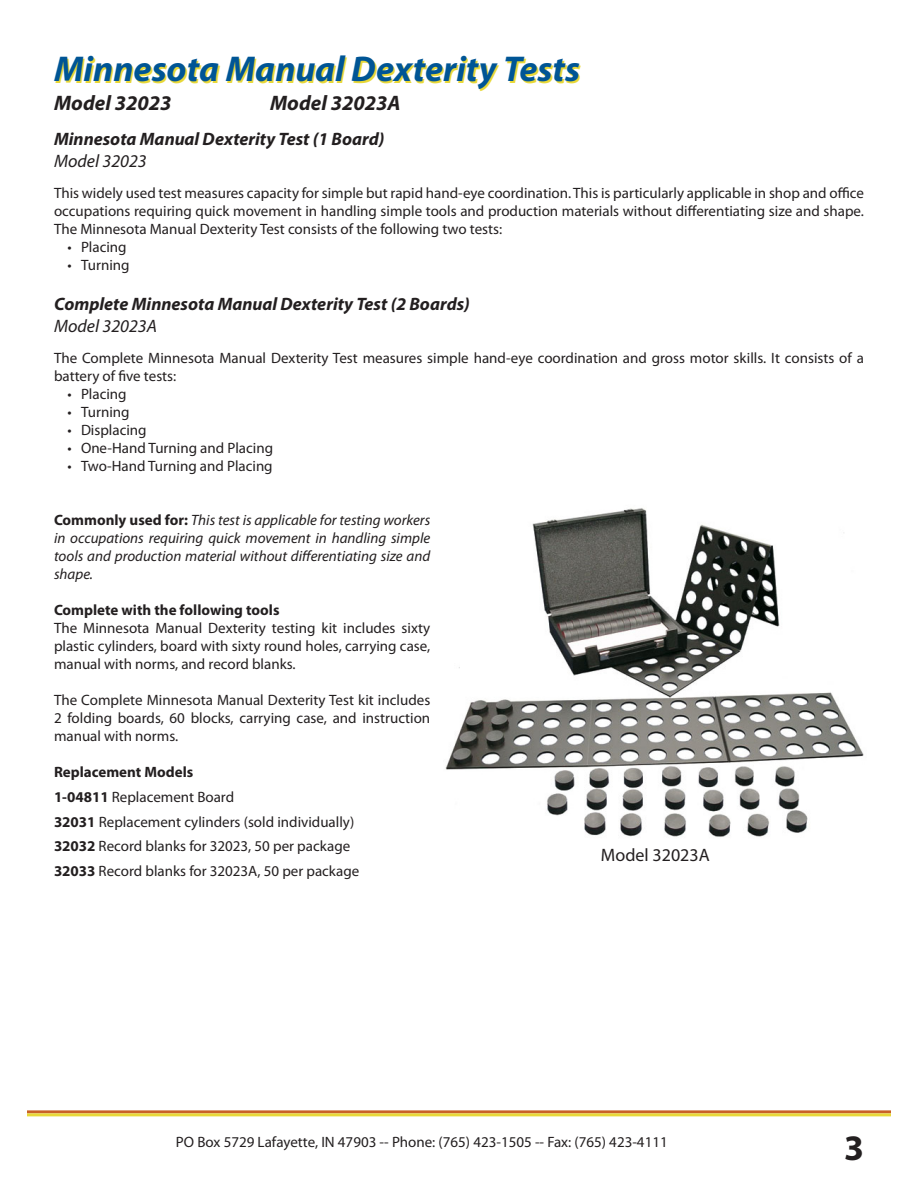
<style>
.page{position:relative;width:918px;height:1188px;background:#fff}
.page>*{position:absolute;margin:0;border:0;box-sizing:border-box;transform-origin:0 0}
.t1{font:italic 700 36px "Myriad Pro";color:#005595}
.t2{font:700 36px "Myriad Pro";color:#231f20}
.t3{font:italic 700 21px "Myriad Pro";color:#231f20}
.t4{font:italic 700 18px "Myriad Pro";color:#231f20}
.t5{font:italic 18px "Myriad Pro";color:#231f20}
.t6{font:18px "Myriad Pro";color:#231f20}
.t7{font:15px/18px "Myriad Pro";color:#231f20;text-align:justify}
.t8{font:italic 15px/18px "Myriad Pro";color:#231f20;text-align:justify}
.t9{font:700 15px "Myriad Pro";color:#231f20}
.s1{font-weight:700;font-style:normal}
.s2{font-weight:700}
</style>
<div class="page">
<hr style="left:27px;top:1110px;width:864px;height:3px;background:#c96127">
<hr style="left:27px;top:1113px;width:864px;height:3px;background:#e8d838">
<img style="left:445px;top:508px;width:419px;height:329px">
<p class="t1" style="left:54px;top:45px;width:528px">Minnesota Manual Dexterity Tests</p>
<p class="t3" style="left:54px;top:90px;width:119px">Model 32023</p>
<p class="t3" style="left:270px;top:90px;width:132px">Model 32023A</p>
<p class="t4" style="left:54px;top:128px;width:332px">Minnesota Manual Dexterity Test (1 Board)</p>
<p class="t5" style="left:54px;top:150px;width:94px">Model 32023</p>
<p class="t7" style="left:54px;top:184px;width:812px">This widely used test measures capacity for simple but rapid hand-eye coordination. This is particularly applicable in shop and office occupations requiring quick movement in handling simple tools and production materials without differentiating size and shape.<br>The Minnesota Manual Dexterity Test consists of the following two tests:</p>
<p class="t7" style="left:68px;top:238px;width:61px">• Placing</p>
<p class="t7" style="left:68px;top:256px;width:64px">• Turning</p>
<p class="t4" style="left:54px;top:292px;width:417px">Complete Minnesota Manual Dexterity Test (2 Boards)</p>
<p class="t5" style="left:54px;top:314px;width:104px">Model 32023A</p>
<p class="t7" style="left:54px;top:349px;width:811px">The Complete Minnesota Manual Dexterity Test measures simple hand-eye coordination and gross motor skills. It consists of a battery of five tests:</p>
<p class="t7" style="left:68px;top:385px;width:61px">• Placing</p>
<p class="t7" style="left:68px;top:403px;width:64px">• Turning</p>
<p class="t7" style="left:68px;top:421px;width:81px">• Displacing</p>
<p class="t7" style="left:68px;top:439px;width:207px">• One-Hand Turning and Placing</p>
<p class="t7" style="left:68px;top:457px;width:207px">• Two-Hand Turning and Placing</p>
<p class="t8" style="left:54px;top:511px;width:378px"><span class="s1">Commonly used for:</span> This test is applicable for testing workers in occupations requiring quick movement in handling simple tools and production material without differentiating size and shape.</p>
<p class="t9" style="left:54px;top:600px;width:227px">Complete with the following tools</p>
<p class="t7" style="left:54px;top:619px;width:378px">The Minnesota Manual Dexterity testing kit includes sixty plastic cylinders, board with sixty round holes, carrying case, manual with norms, and record blanks.</p>
<p class="t7" style="left:54px;top:691px;width:378px">The Complete Minnesota Manual Dexterity Test kit includes 2 folding boards, 60 blocks, carrying case, and instruction manual with norms.</p>
<p class="t9" style="left:54px;top:762px;width:141px">Replacement Models</p>
<p class="t7" style="left:54px;top:788px;width:182px"><span class="s2">1-04811</span> Replacement Board</p>
<p class="t7" style="left:54px;top:812px;width:302px"><span class="s2">32031</span> Replacement cylinders (sold individually)</p>
<p class="t7" style="left:54px;top:837px;width:298px"><span class="s2">32032</span> Record blanks for 32023, 50 per package</p>
<p class="t7" style="left:54px;top:862px;width:307px"><span class="s2">32033</span> Record blanks for 32023A, 50 per package</p>
<p class="t6" style="left:601px;top:844px;width:110px">Model 32023A</p>
<p class="t7" style="left:176px;top:1133px;width:493px">PO Box 5729 Lafayette, IN 47903 -- Phone: (765) 423-1505 -- Fax: (765) 423-4111</p>
<p class="t2" style="left:844px;top:1124px;width:21px">3</p>
</div>
